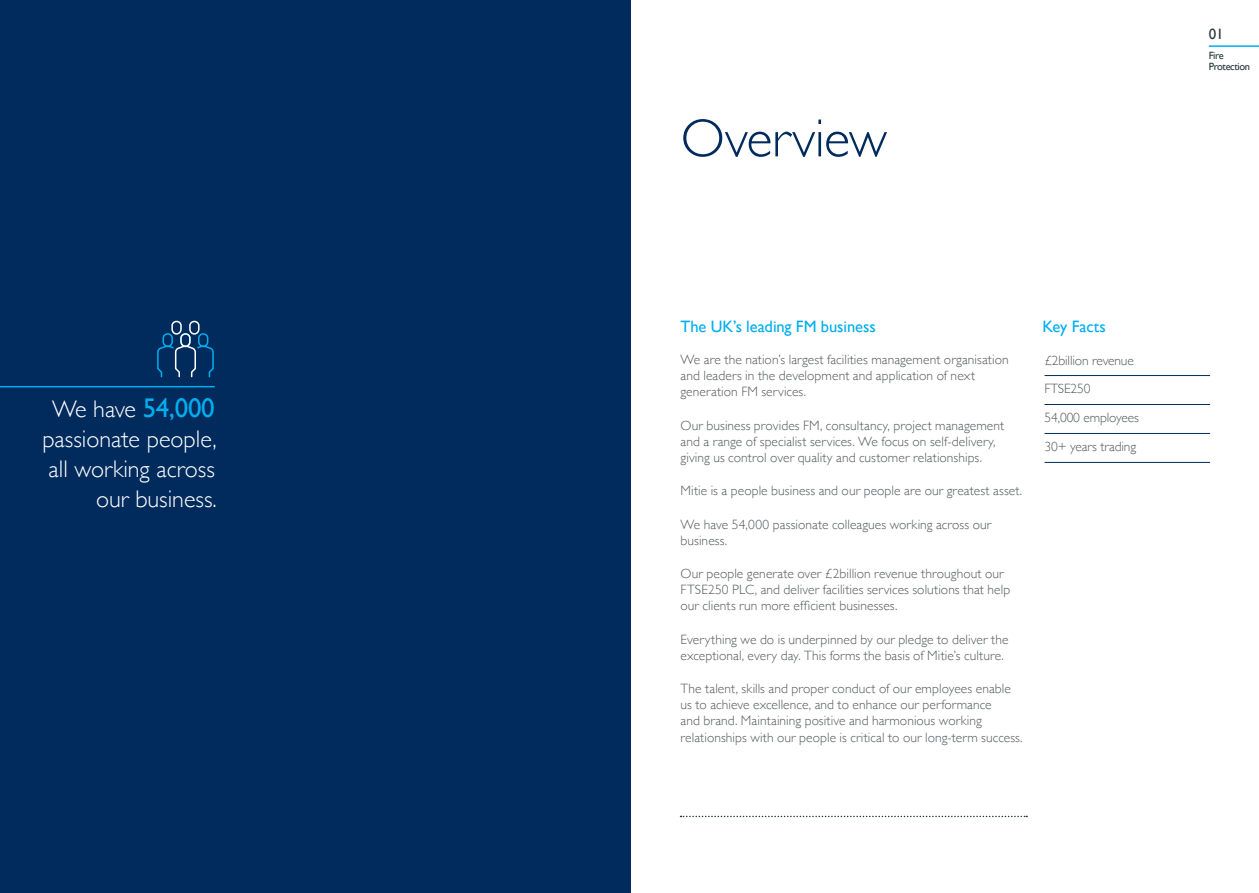
<style>
.page{position:relative;width:1259px;height:893px;background:#fff}
.page>*{position:absolute;margin:0;border:0;box-sizing:border-box;transform-origin:0 0}
.t1{font:300 54px "Gill Sans";letter-spacing:-.01em;color:#002b5c}
.Infographic{font:300 24px/30px "Gill Sans";color:#fff;text-align:right}
.Body{font:16.5px "Gill Sans";letter-spacing:-.005em;color:#00aeef}
.Headers{font:16.5px "Gill Sans";color:#00aeef}
.t2{font:15px "Gill Sans";color:#26363a}
.Body-2{font:300 13.5px/16.2px "Gill Sans";letter-spacing:.005em;color:#565a5c}
.Bullets{font:300 13.5px "Gill Sans";letter-spacing:-.01em;color:#565a5c}
.t3{font:10.5px/10.5px "Gill Sans";letter-spacing:-.04em;color:#26363a}
.s1{font-weight:400;font-size:27px;color:#00aeef}
</style>
<div class="page">
<hr style="left:1208px;top:45px;width:51px;height:2px;background:#00aeef">
<div style="left:0;top:0;width:630px;height:893px;background:#002b5c"></div>
<hr style="left:0;top:386px;width:215px;height:1px;background:#00aeef">
<svg style="left:680px;top:816px;width:347px;height:1px"></svg>
<hr style="left:1044px;top:375px;width:166px;height:1px;background:#002b5c">
<hr style="left:1044px;top:404px;width:166px;height:1px;background:#002b5c">
<hr style="left:1044px;top:433px;width:166px;height:1px;background:#002b5c">
<hr style="left:1044px;top:462px;width:166px;height:1px;background:#002b5c">
<div style="left:180px;top:333px;width:11px;height:14px;border:2px solid #fff;border-radius:4px"></div>
<div style="left:198px;top:333px;width:10px;height:14px;border:2px solid #00aeef;border-radius:4px"></div>
<div style="left:162px;top:333px;width:11px;height:14px;border:2px solid #00aeef;border-radius:4px"></div>
<div style="left:171px;top:321px;width:11px;height:14px;border:2px solid #fff;border-radius:4px"></div>
<div style="left:189px;top:321px;width:10px;height:14px;border:2px solid #fff;border-radius:4px"></div>
<svg style="left:157px;top:345px;width:57px;height:33px"></svg>
<p class="Infographic" style="left:42px;top:393px;width:176px">We have <span class="s1">54,000 </span>passionate people, all working across our business.</p>
<p class="t1" style="left:680px;top:96px;width:208px">Overview</p>
<p class="Body" style="left:680px;top:317px;width:197px">The UK’s leading FM business</p>
<p class="Body-2" style="left:680px;top:351px;width:330px">We are the nation’s largest facilities management organisation and leaders in the development and application of next generation FM services.</p>
<p class="Body-2" style="left:680px;top:417px;width:325px">Our business provides FM, consultancy, project management and a range of specialist services. We focus on self-delivery, giving us control over quality and customer relationships.</p>
<p class="Body-2" style="left:680px;top:482px;width:343px">Mitie is a people business and our people are our greatest asset.</p>
<p class="Body-2" style="left:680px;top:515px;width:312px">We have 54,000 passionate colleagues working across our business.</p>
<p class="Body-2" style="left:680px;top:565px;width:331px">Our people generate over £2billion revenue throughout our<br>FTSE250 PLC, and deliver facilities services solutions that help our clients run more efficient businesses.</p>
<p class="Body-2" style="left:680px;top:630px;width:329px">Everything we do is underpinned by our pledge to deliver the exceptional, every day. This forms the basis of Mitie’s culture.</p>
<p class="Body-2" style="left:680px;top:680px;width:344px">The talent, skills and proper conduct of our employees enable us to achieve excellence, and to enhance our performance<br>and brand. Maintaining positive and harmonious working relationships with our people is critical to our long-term success.</p>
<p class="Headers" style="left:1042px;top:317px;width:65px">Key Facts</p>
<p class="Bullets" style="left:1044px;top:349px;width:91px">£2billion revenue</p>
<p class="Bullets" style="left:1044px;top:378px;width:48px">FTSE250</p>
<p class="Bullets" style="left:1044px;top:407px;width:96px">54,000 employees</p>
<p class="Bullets" style="left:1044px;top:436px;width:93px">30+ years trading</p>
<p class="t2" style="left:1208px;top:25px;width:16px">01</p>
<p class="t3" style="left:1208px;top:51px;width:43px">Fire<br>Protection</p>
</div>
